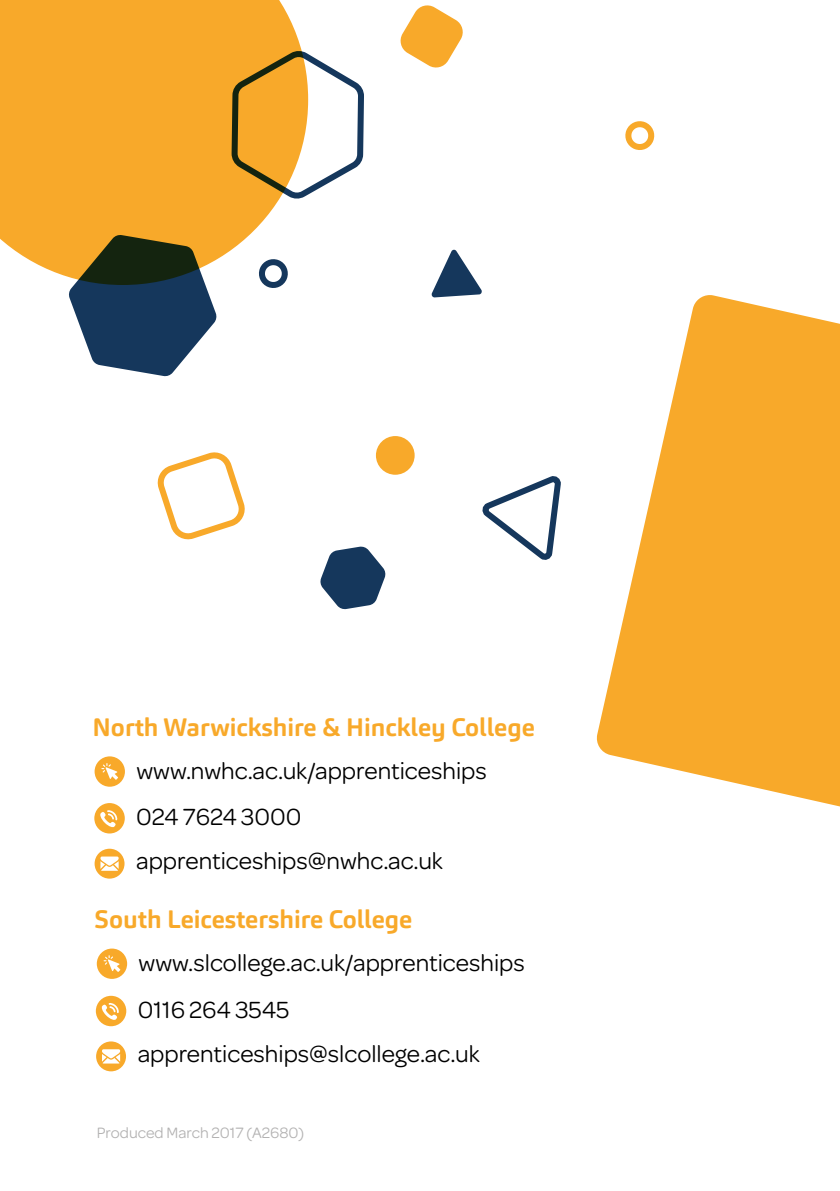
<style>
.page{position:relative;width:840px;height:1191px;background:#fff}
.page>*{position:absolute;margin:0;border:0;box-sizing:border-box;transform-origin:0 0}
.t1{font:25px/44.6px "Omnes";color:#000}
.t2{font:700 25px "Carnas";color:#f8a92a}
.t3{font:16px "Omnes";color:#b3b2b2}
</style>
<div class="page">
<svg style="left:596px;top:295px;width:243px;height:511px;fill:#f8a92a"></svg>
<svg style="left:308px;top:54px;width:56px;height:141px"></svg>
<svg style="left:264px;top:285px;width:18px;height:1px"></svg>
<svg style="left:400px;top:5px;width:63px;height:63px"></svg>
<svg style="left:431px;top:249px;width:51px;height:48px"></svg>
<svg style="left:157px;top:452px;width:88px;height:88px"></svg>
<div style="left:376px;top:436px;width:38px;height:39px;background:#f8a92a;border-radius:50%"></div>
<svg style="left:69px;top:285px;width:148px;height:91px"></svg>
<svg style="left:0;top:0;width:308px;height:285px;background:#e8a83d"></svg>
<svg style="left:320px;top:546px;width:66px;height:63px"></svg>
<svg style="left:482px;top:476px;width:79px;height:84px"></svg>
<svg style="left:625px;top:121px;width:30px;height:27px"></svg>
<svg style="left:94px;top:803px;width:31px;height:30px"></svg>
<svg style="left:94px;top:756px;width:31px;height:30px"></svg>
<svg style="left:94px;top:848px;width:30px;height:30px"></svg>
<svg style="left:96px;top:995px;width:30px;height:31px"></svg>
<svg style="left:96px;top:1041px;width:30px;height:30px"></svg>
<svg style="left:97px;top:948px;width:30px;height:31px"></svg>
<p class="t2" style="left:92px;top:711px;width:443px">North Warwickshire &amp; Hinckley College</p>
<p class="t1" style="left:136px;top:748px;width:352px">www.nwhc.ac.uk/apprenticeships</p>
<p class="t1" style="left:136px;top:794px;width:308px">024 7624 3000 apprenticeships@nwhc.ac.uk</p>
<p class="t2" style="left:94px;top:903px;width:319px">South Leicestershire College</p>
<p class="t1" style="left:138px;top:941px;width:387px">www.slcollege.ac.uk/apprenticeships</p>
<p class="t1" style="left:138px;top:987px;width:343px">0116 264 3545 apprenticeships@slcollege.ac.uk</p>
<p class="t3" style="left:97px;top:1124px;width:209px">Produced March 2017 (A2680)</p>
</div>
